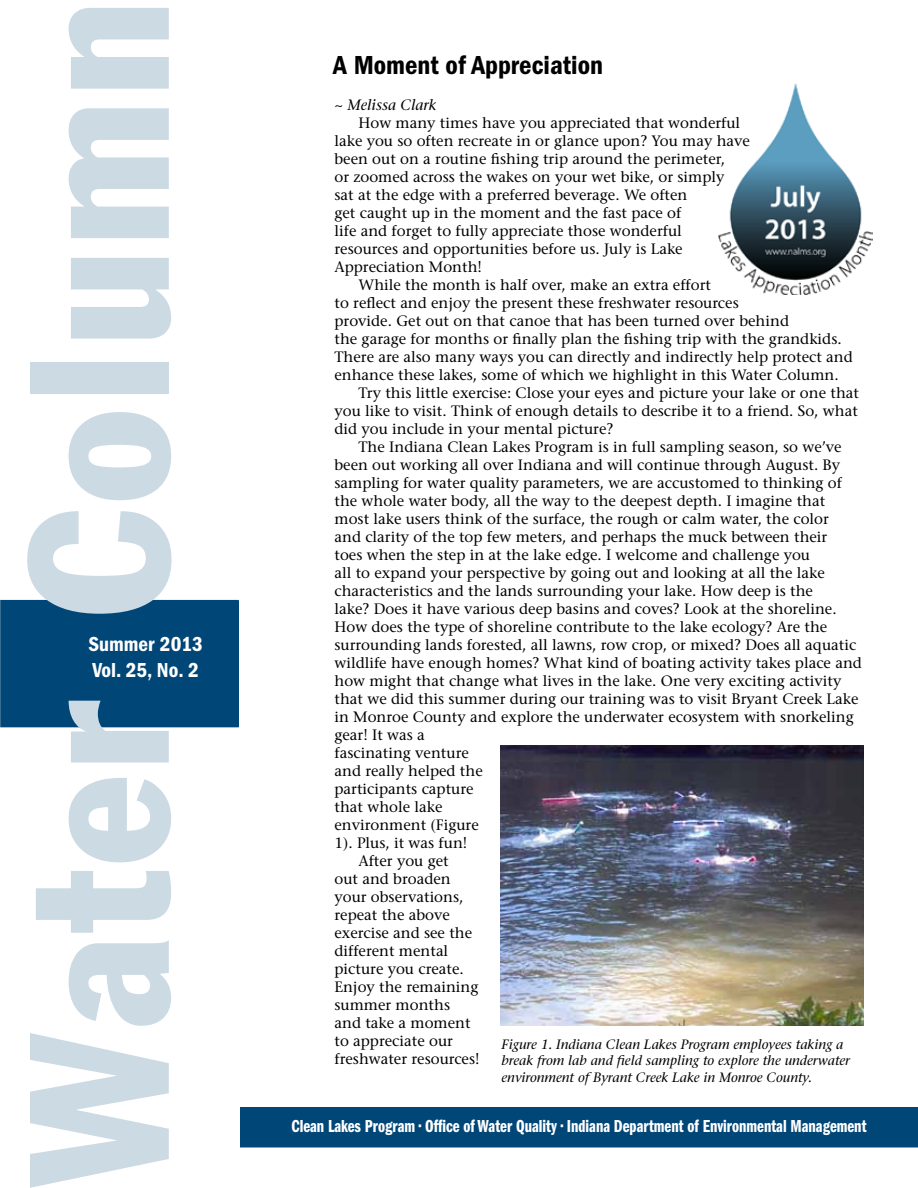
<style>
.page{position:relative;width:918px;height:1188px;background:#fff}
.page>*{position:absolute;margin:0;border:0;box-sizing:border-box;transform-origin:0 0}
.t1{font:195px "Jack Condensed";letter-spacing:.02em;color:#ccdae4}
.t2{font:600 condensed 27px "Franklin Gothic";color:#000}
.t3{font:600 condensed 21px/25.2px "Franklin Gothic";color:#fff}
.t4{font:18px "Franklin Gothic Demi Cmpr";color:#fff}
.t5{font:15px "Stone Serif";color:#000}
.t6{font:italic 15px "Stone Serif";color:#000}
.t7{font:italic 13.5px/16.5px "Stone Serif";color:#000}
</style>
<div class="page">
<img style="left:718px;top:84px;width:155px;height:211px">
<div style="left:1px;top:601px;width:237px;height:126px;background:#004677"></div>
<div style="left:0;top:600px;width:239px;height:127px;border:2px solid #004677"></div>
<div style="left:241px;top:1108px;width:676px;height:39px;background:#004677"></div>
<div style="left:240px;top:1107px;width:678px;height:41px;border:2px solid #004677"></div>
<img style="left:500px;top:745px;width:364px;height:281px">
<h1 class="t1" style="left:-19px;top:1188px;width:1190px;rotate:-90deg">Water Column</h1>
<h3 class="t3" style="left:88px;top:632px;width:116px">Summer 2013<br>Vol. 25, No. 2</h3>
<h2 class="t2" style="left:333px;top:50px;width:271px">A Moment of Appreciation</h2>
<p class="t6" style="left:334px;top:96px;width:103px">~ Melissa Clark</p>
<p class="t5" style="left:358px;top:114px;width:383px">How many times have you appreciated that wonderful</p>
<p class="t5" style="left:334px;top:132px;width:417px">lake you so often recreate in or glance upon? You may have</p>
<p class="t5" style="left:334px;top:150px;width:392px">been out on a routine fishing trip around the perimeter,</p>
<p class="t5" style="left:334px;top:168px;width:391px">or zoomed across the wakes on your wet bike, or simply</p>
<p class="t5" style="left:334px;top:186px;width:354px">sat at the edge with a preferred beverage. We often</p>
<p class="t5" style="left:334px;top:204px;width:348px">get caught up in the moment and the fast pace of</p>
<p class="t5" style="left:334px;top:222px;width:349px">life and forget to fully appreciate those wonderful</p>
<p class="t5" style="left:334px;top:240px;width:350px">resources and opportunities before us. July is Lake</p>
<p class="t5" style="left:334px;top:258px;width:149px">Appreciation Month!</p>
<p class="t5" style="left:358px;top:276px;width:354px">While the month is half over, make an extra effort</p>
<p class="t5" style="left:334px;top:294px;width:406px">to reflect and enjoy the present these freshwater resources</p>
<p class="t5" style="left:334px;top:312px;width:456px">provide. Get out on that canoe that has been turned over behind</p>
<p class="t5" style="left:334px;top:330px;width:509px">the garage for months or finally plan the fishing trip with the grandkids.</p>
<p class="t5" style="left:334px;top:348px;width:520px">There are also many ways you can directly and indirectly help protect and</p>
<p class="t5" style="left:334px;top:366px;width:506px">enhance these lakes, some of which we highlight in this Water Column.</p>
<p class="t5" style="left:358px;top:384px;width:502px">Try this little exercise: Close your eyes and picture your lake or one that</p>
<p class="t5" style="left:334px;top:402px;width:525px">you like to visit. Think of enough details to describe it to a friend. So, what</p>
<p class="t5" style="left:334px;top:420px;width:280px">did you include in your mental picture?</p>
<p class="t5" style="left:358px;top:438px;width:485px">The Indiana Clean Lakes Program is in full sampling season, so we’ve</p>
<p class="t5" style="left:334px;top:456px;width:507px">been out working all over Indiana and will continue through August. By</p>
<p class="t5" style="left:334px;top:474px;width:509px">sampling for water quality parameters, we are accustomed to thinking of</p>
<p class="t5" style="left:334px;top:492px;width:492px">the whole water body, all the way to the deepest depth. I imagine that</p>
<p class="t5" style="left:334px;top:510px;width:496px">most lake users think of the surface, the rough or calm water, the color</p>
<p class="t5" style="left:334px;top:528px;width:494px">and clarity of the top few meters, and perhaps the muck between their</p>
<p class="t5" style="left:334px;top:546px;width:477px">toes when the step in at the lake edge. I welcome and challenge you</p>
<p class="t5" style="left:334px;top:564px;width:492px">all to expand your perspective by going out and looking at all the lake</p>
<p class="t5" style="left:334px;top:582px;width:480px">characteristics and the lands surrounding your lake. How deep is the</p>
<p class="t5" style="left:334px;top:600px;width:504px">lake? Does it have various deep basins and coves? Look at the shoreline.</p>
<p class="t5" style="left:334px;top:618px;width:494px">How does the type of shoreline contribute to the lake ecology? Are the</p>
<p class="t5" style="left:334px;top:636px;width:523px">surrounding lands forested, all lawns, row crop, or mixed? Does all aquatic</p>
<p class="t5" style="left:334px;top:654px;width:529px">wildlife have enough homes? What kind of boating activity takes place and</p>
<p class="t5" style="left:334px;top:672px;width:508px">how might that change what lives in the lake. One very exciting activity</p>
<p class="t5" style="left:334px;top:690px;width:526px">that we did this summer during our training was to visit Bryant Creek Lake</p>
<p class="t5" style="left:334px;top:708px;width:521px">in Monroe County and explore the underwater ecosystem with snorkeling</p>
<p class="t5" style="left:334px;top:726px;width:92px">gear! It was a</p>
<p class="t5" style="left:334px;top:744px;width:136px">fascinating venture</p>
<p class="t5" style="left:334px;top:762px;width:150px">and really helped the</p>
<p class="t5" style="left:334px;top:780px;width:141px">participants capture</p>
<p class="t5" style="left:334px;top:798px;width:109px">that whole lake</p>
<p class="t5" style="left:334px;top:816px;width:146px">environment (Figure</p>
<p class="t5" style="left:334px;top:834px;width:134px">1). Plus, it was fun!</p>
<p class="t5" style="left:358px;top:852px;width:92px">After you get</p>
<p class="t5" style="left:334px;top:870px;width:118px">out and broaden</p>
<p class="t5" style="left:334px;top:888px;width:130px">your observations,</p>
<p class="t5" style="left:334px;top:906px;width:117px">repeat the above</p>
<p class="t5" style="left:334px;top:924px;width:139px">exercise and see the</p>
<p class="t5" style="left:334px;top:942px;width:115px">different mental</p>
<p class="t5" style="left:334px;top:960px;width:131px">picture you create.</p>
<p class="t5" style="left:334px;top:978px;width:146px">Enjoy the remaining</p>
<p class="t5" style="left:334px;top:996px;width:117px">summer months</p>
<p class="t5" style="left:334px;top:1014px;width:138px">and take a moment</p>
<p class="t5" style="left:334px;top:1032px;width:120px">to appreciate our</p>
<p class="t5" style="left:334px;top:1050px;width:147px">freshwater resources!</p>
<p class="t7" style="left:502px;top:1036px;width:350px">Figure 1. Indiana Clean Lakes Program employees taking a break from lab and field sampling to explore the underwater environment of Byrant Creek Lake in Monroe County.</p>
<p class="t4" style="left:291px;top:1116px;width:577px">Clean Lakes Program • Office of Water Quality • Indiana Department of Environmental Management</p>
</div>
